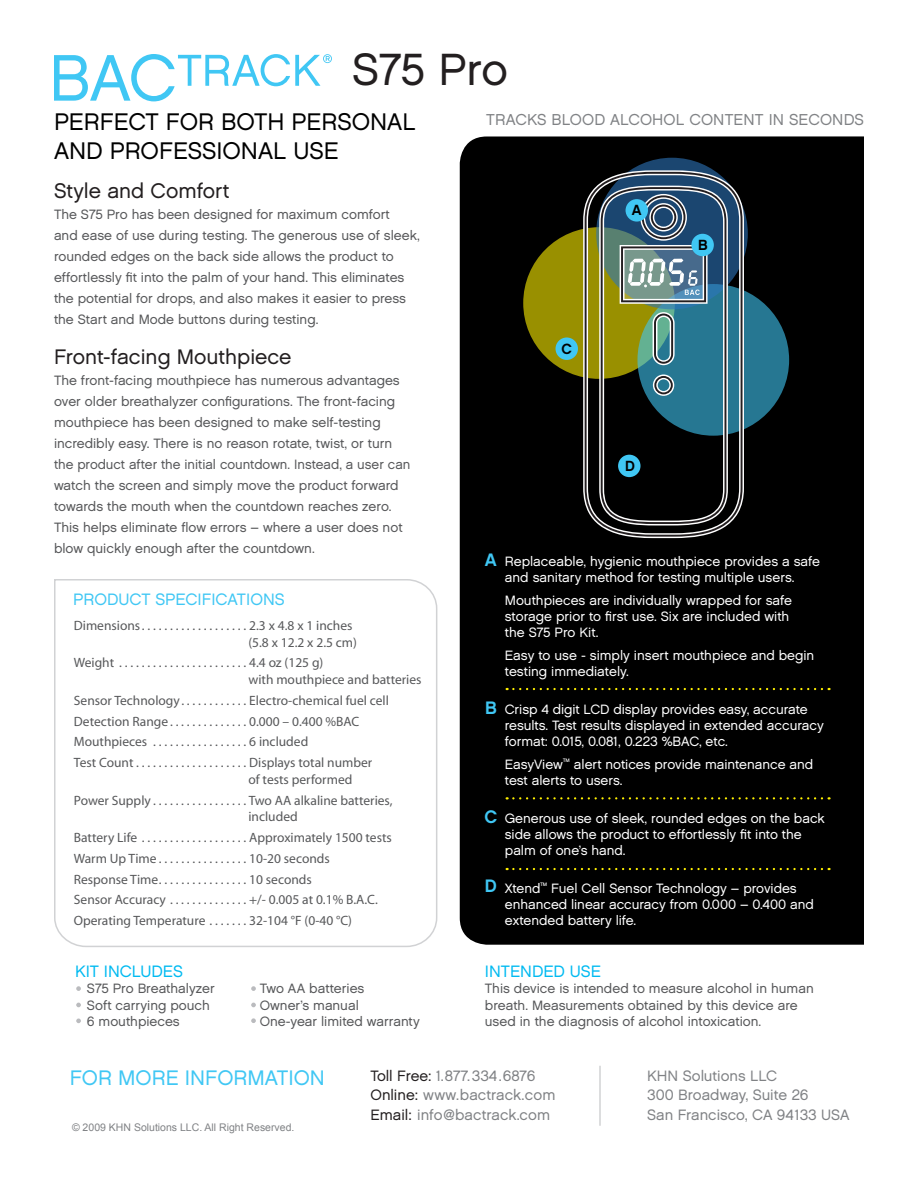
<style>
.page{position:relative;width:918px;height:1188px;background:#fff}
.page>*{position:absolute;margin:0;border:0;box-sizing:border-box;transform-origin:0 0}
.back_-_left_column{font:45px "Chalet London Nineteen Sixty";letter-spacing:-.005em;color:#231f20}
.Back_-_back_pro_body{font:24px/29.2px "Chalet London Nineteen Sixty";color:#000}
.back_-_left_column-2{font:21px "Chalet London Nineteen Sixty";color:#231f20}
.t1{font:21px "Chalet London Nineteen Sixty";color:#40c7f4}
.t2{font:18px "Chalet New York Nineteen Sixty";color:#40c7f4}
.back_-_left_column-3{font:16.5px "Chalet London Nineteen Sixty";color:#00baf1}
.t3{font:16.5px "Chalet London Nineteen Sixty";color:#40c7f4}
.t4{font:15.75px "Chalet London Nineteen Sixty";letter-spacing:.01em;color:#808285}
.t5{font:15px "Chalet London Nineteen Sixty";color:#808285}
.t6{font:14.7px "Chalet New York Nineteen Sixty";color:#000}
.back_-_left_column-4{font:13.5px/21px "Chalet London Nineteen Sixty";color:#57585a}
.back_reversed_text{font:13.5px/16.2px "Chalet London Nineteen Sixty";letter-spacing:-.005em;color:#fff}
.bullets{font:13.5px/16.5px "Myriad";color:#57585a}
.t7{font:10.5px "Arial";color:#808285}
.s1{color:#231f20}
</style>
<div class="page">
<div style="left:459px;top:136px;width:405px;height:809px;background:#000"></div>
<svg style="left:54px;top:579px;width:384px;height:368px"></svg>
<hr style="left:599px;top:1066px;width:2px;height:60px;background:#d1d2d4">
<div style="left:523px;top:227px;width:152px;height:152px;background:#999000;border-radius:50%"></div>
<div style="left:637px;top:284px;width:152px;height:152px;background:#267792;border-radius:50%"></div>
<div style="left:596px;top:158px;width:152px;height:151px;background:#1b4670;border-radius:50%"></div>
<svg style="left:583px;top:170px;width:161px;height:368px"></svg>
<svg style="left:585px;top:172px;width:158px;height:365px"></svg>
<div style="left:626px;top:199px;width:22px;height:23px;background:#40c7f4;border-radius:50%"></div>
<div style="left:691px;top:234px;width:23px;height:22px;background:#40c7f4;border-radius:50%"></div>
<div style="left:556px;top:338px;width:22px;height:22px;background:#40c7f4;border-radius:50%"></div>
<div style="left:618px;top:455px;width:23px;height:22px;background:#40c7f4;border-radius:50%"></div>
<svg style="left:54px;top:54px;width:278px;height:47px"></svg>
<svg style="left:507px;top:688px;width:323px;height:2px"></svg>
<svg style="left:507px;top:797px;width:323px;height:3px"></svg>
<svg style="left:507px;top:868px;width:323px;height:2px"></svg>
<svg style="left:76px;top:986px;width:5px;height:5px"></svg>
<svg style="left:76px;top:1003px;width:5px;height:4px"></svg>
<svg style="left:76px;top:1019px;width:5px;height:4px"></svg>
<svg style="left:251px;top:986px;width:5px;height:5px"></svg>
<svg style="left:251px;top:1003px;width:5px;height:4px"></svg>
<svg style="left:251px;top:1018px;width:5px;height:5px"></svg>
<p class="back_-_left_column" style="left:352px;top:42px;width:157px">S75 Pro</p>
<p class="Back_-_back_pro_body" style="left:54px;top:107px;width:363px">PERFECT FOR BOTH PERSONAL<br>AND PROFESSIONAL USE</p>
<p class="back_-_left_column-2" style="left:54px;top:178px;width:177px">Style and Comfort</p>
<p class="back_-_left_column-4" style="left:54px;top:204px;width:367px">The S75 Pro has been designed for maximum comfort<br>and ease of use during testing. The generous use of sleek, rounded edges on the back side allows the product to effortlessly fit into the palm of your hand. This eliminates the potential for drops, and also makes it easier to press the Start and Mode buttons during testing.</p>
<p class="back_-_left_column-2" style="left:54px;top:344px;width:239px">Front-facing Mouthpiece</p>
<p class="back_-_left_column-4" style="left:54px;top:369px;width:358px">The front-facing mouthpiece has numerous advantages over older breathalyzer configurations. The front-facing mouthpiece has been designed to make self-testing incredibly easy. There is no reason rotate, twist, or turn the product after the initial countdown. Instead, a user can watch the screen and simply move the product forward towards the mouth when the countdown reaches zero.<br>This helps eliminate flow errors – where a user does not blow quickly enough after the countdown.</p>
<p class="t3" style="left:73px;top:590px;width:213px">PRODUCT SPECIFICATIONS</p>
<p class="bullets" style="left:248px;top:618px;width:110px;text-indent:-175px">Dimensions . . . . . . . . . . . . . . . . . . 2.3 x 4.8 x 1 inches (5.8 x 12.2 x 2.5 cm)</p>
<p class="bullets" style="left:248px;top:655px;width:175px;text-indent:-175px">Weight . . . . . . . . . . . . . . . . . . . . . . 4.4 oz (125 g)<br>with mouthpiece and batteries</p>
<p class="bullets" style="left:74px;top:693px;width:317px">Sensor Technology . . . . . . . . . . . Electro-chemical fuel cell</p>
<p class="bullets" style="left:74px;top:713px;width:287px">Detection Range . . . . . . . . . . . . . 0.000 – 0.400 %BAC</p>
<p class="bullets" style="left:74px;top:734px;width:236px">Mouthpieces . . . . . . . . . . . . . . . . 6 included</p>
<p class="bullets" style="left:248px;top:755px;width:125px;text-indent:-175px">Test Count . . . . . . . . . . . . . . . . . . . Displays total number of tests performed</p>
<p class="bullets" style="left:248px;top:792px;width:146px;text-indent:-175px">Power Supply . . . . . . . . . . . . . . . . Two AA alkaline batteries, included</p>
<p class="bullets" style="left:74px;top:830px;width:320px">Battery Life . . . . . . . . . . . . . . . . . . Approximately 1500 tests</p>
<p class="bullets" style="left:74px;top:851px;width:258px">Warm Up Time . . . . . . . . . . . . . . . 10-20 seconds</p>
<p class="bullets" style="left:74px;top:871px;width:240px">Response Time . . . . . . . . . . . . . . . 10 seconds</p>
<p class="bullets" style="left:74px;top:892px;width:304px">Sensor Accuracy . . . . . . . . . . . . . +/- 0.005 at 0.1% B.A.C.</p>
<p class="bullets" style="left:74px;top:913px;width:280px">Operating Temperature . . . . . . 32-104 °F (0-40 °C)</p>
<p class="back_-_left_column-3" style="left:75px;top:961px;width:45px">Kit Includes</p>
<p class="back_-_left_column-4" style="left:87px;top:981px;width:129px;line-height:16.2px">S75 Pro Breathalyzer<br>Soft carrying pouch<br>6 mouthpieces</p>
<p class="back_-_left_column-4" style="left:260px;top:981px;width:162px;line-height:16.2px">Two AA batteries<br>Owner’s manual<br>One-year limited warranty</p>
<p class="t4" style="left:486px;top:110px;width:379px">TRACKS BLOOD ALCOHOL CONTENT IN SECONDS</p>
<p class="t6" style="left:562px;top:339px;width:12px">C</p>
<p class="t6" style="left:632px;top:201px;width:11px">A</p>
<p class="t6" style="left:698px;top:236px;width:11px">B</p>
<p class="t6" style="left:625px;top:457px;width:11px">D</p>
<p class="t2" style="left:485px;top:549px;width:13px">A</p>
<p class="t2" style="left:485px;top:697px;width:13px">B</p>
<p class="t2" style="left:485px;top:805px;width:14px">C</p>
<p class="t2" style="left:485px;top:875px;width:14px">D</p>
<p class="back_reversed_text" style="left:505px;top:553px;width:317px">Replaceable, hygienic mouthpiece provides a safe and sanitary method for testing multiple users.</p>
<p class="back_reversed_text" style="left:505px;top:592px;width:289px">Mouthpieces are individually wrapped for safe storage prior to first use. Six are included with the S75 Pro Kit.</p>
<p class="back_reversed_text" style="left:505px;top:647px;width:311px">Easy to use - simply insert mouthpiece and begin testing immediately.</p>
<p class="back_reversed_text" style="left:505px;top:701px;width:320px">Crisp 4 digit LCD display provides easy, accurate results. Test results displayed in extended accuracy format: 0.015, 0.081, 0.223 %BAC, etc.</p>
<p class="back_reversed_text" style="left:505px;top:756px;width:310px">EasyView<sup>™</sup> alert notices provide maintenance and test alerts to users.</p>
<p class="back_reversed_text" style="left:505px;top:810px;width:322px">Generous use of sleek, rounded edges on the back side allows the product to effortlessly fit into the palm of one’s hand.</p>
<p class="back_reversed_text" style="left:505px;top:880px;width:311px">Xtend<sup>™</sup> Fuel Cell Sensor Technology – provides enhanced linear accuracy from 0.000 – 0.400 and extended battery life.</p>
<p class="back_-_left_column-3" style="left:485px;top:961px;width:16px">Intended</p>
<p class="back_-_left_column-3" style="left:570px;top:961px;width:22px">Use</p>
<p class="back_-_left_column-4" style="left:485px;top:981px;width:330px;line-height:16.2px">This device is intended to measure alcohol in human breath. Measurements obtained by this device are used in the diagnosis of alcohol intoxication.</p>
<p class="t1" style="left:70px;top:1065px;width:81px">For more</p>
<p class="t1" style="left:185px;top:1065px;width:13px">infor</p>
<p class="t1" style="left:248px;top:1065px;width:31px">mation</p>
<p class="t5" style="left:647px;top:1066px;width:131px">KHN Solutions LLC</p>
<p class="t5" style="left:647px;top:1086px;width:163px">300 Broadway, Suite 26</p>
<p class="t5" style="left:647px;top:1105px;width:204px">San Francisco, CA 94133 USA</p>
<p class="t5" style="left:370px;top:1066px;width:166px"><span class="s1">Toll Free:</span> 1.877.334.6876</p>
<p class="t5" style="left:370px;top:1086px;width:186px"><span class="s1">Online:</span> www.bactrack.com</p>
<p class="t5" style="left:370px;top:1105px;width:181px"><span class="s1">Email:</span> info@bactrack.com</p>
<p class="t7" style="left:72px;top:1122px;width:224px">© 2009 KHN Solutions LLC. All Right Reserved.</p>
</div>
